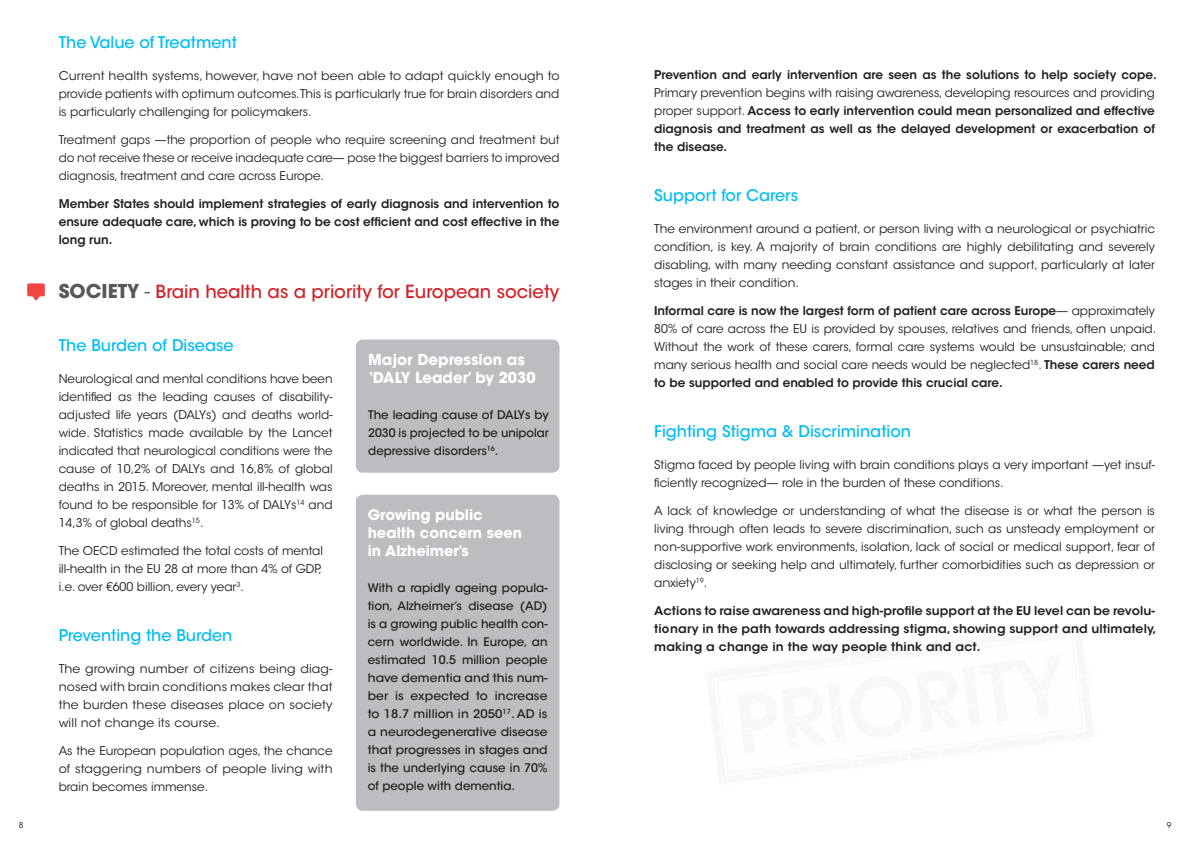
<style>
.page{position:relative;width:1191px;height:842px;background:#fff}
.page>*{position:absolute;margin:0;border:0;box-sizing:border-box;transform-origin:0 0}
.t1{font:500 18px "ITC Avant Garde Std";color:#d1232a}
.t2{font:500 16px "ITC Avant Garde Std";color:#01bdf2}
.t3{font:700 15px/18px "ITC Avant Garde Std";color:#fff}
.t4{font:700 14.5px/18px "ITC Avant Garde Std";color:#fff}
.t5{font:12px/18px "ITC Avant Garde Std";color:#231f20;text-align:justify}
.t6{font:600 12px/18px "ITC Avant Garde Std";color:#231f20;text-align:justify}
.t7{font:12px/18px "ITC Avant Garde Std";color:#231f20;text-align:justify;scale:1.04 1}
.t8{font:600 12px/18px "ITC Avant Garde Std";color:#231f20;scale:1.04 1}
.t9{font:500 11.8px/18px "ITC Avant Garde Std";color:#231f20;text-align:justify}
.t10{font:8px "ITC Avant Garde Std";color:#231f20}
.s1{font-weight:700;font-size:19px;color:#57585a}
.s2{font-weight:400;font-size:19px;color:#57585a}
.s3{font-weight:400}
.s4{font-weight:600}
</style>
<div class="page">
<svg style="left:27px;top:283px;width:18px;height:18px"></svg>
<div style="left:356px;top:339px;width:203px;height:134px;background:#bcbdc0;border-radius:7px"></div>
<div style="left:356px;top:495px;width:203px;height:316px;background:#bcbdc0;border-radius:7px"></div>
<h2 class="t2" style="left:59px;top:32px;width:180px">The Value of Treatment</h2>
<p class="t7" style="left:59px;top:67px;width:483px">Current health systems, however, have not been able to adapt quickly enough to provide patients with optimum outcomes.This is particularly true for brain disorders and is particularly challenging for policymakers.</p>
<p class="t5" style="left:59px;top:131px;width:502px">Treatment gaps —the proportion of people who require screening and treatment but do not receive these or receive inadequate care— pose the biggest barriers to improved diagnosis, treatment and care across Europe.</p>
<p class="t6" style="left:59px;top:194px;width:502px">Member States should implement strategies of early diagnosis and intervention to ensure adequate care, which is proving to be cost efficient and cost effective in the long run.</p>
<h1 class="t1" style="left:59px;top:280px;width:502px"><span class="s1">SOCIETY</span> <span class="s2">-</span> Brain health as a priority for European society</h1>
<h2 class="t2" style="left:59px;top:335px;width:176px">The Burden of Disease</h2>
<p class="t5" style="left:59px;top:370px;width:275px">Neurological and mental conditions have been identified as the leading causes of disability&shy;adjusted life years (DALYs) and deaths world&shy;wide. Statistics made available by the Lancet indicated that neurological conditions were the cause of 10,2% of DALYs and 16,8% of global deaths in 2015. Moreover, mental ill-health was found to be responsible for 13% of DALYs<sup>14</sup> and 14,3% of global deaths<sup>15</sup>.</p>
<p class="t5" style="left:59px;top:542px;width:266px">The OECD estimated the total costs of mental ill-health in the EU 28 at more than 4% of GDP, i.e. over €600 billion, every year<sup>3</sup>.</p>
<h2 class="t2" style="left:59px;top:625px;width:175px">Preventing the Burden</h2>
<p class="t7" style="left:59px;top:660px;width:265px">The growing number of citizens being diag&shy;nosed with brain conditions makes clear that the burden these diseases place on society will not change its course.</p>
<p class="t5" style="left:59px;top:742px;width:275px">As the European population ages, the chance of staggering numbers of people living with brain becomes immense.</p>
<p class="t3" style="left:368px;top:350px;width:169px">Major Depression as ‘DALY Leader’ by 2030</p>
<p class="t9" style="left:368px;top:405px;width:182px">The leading cause of DALYs by 2030 is projected to be unipolar depressive disorders<sup>16</sup>.</p>
<p class="t4" style="left:368px;top:506px;width:156px">Growing public health concern seen in Alzheimer’s</p>
<p class="t9" style="left:368px;top:579px;width:181px">With a rapidly ageing popula&shy;tion, Alzheimer’s disease (AD) is a growing public health con&shy;cern worldwide. In Europe, an estimated 10.5 million people have dementia and this num&shy;ber is expected to increase to 18.7 million in 2050<sup>17</sup>. AD is a neurodegenerative disease that progresses in stages and is the underlying cause in 70% of people with dementia.</p>
<p class="t6" style="left:654px;top:66px;width:504px">Prevention and early intervention are seen as the solutions to help society cope.</p>
<p class="t6" style="left:654px;top:84px;width:502px"><span class="s3">Primary prevention begins with raising awareness, developing resources and providing proper support.</span> Access to early intervention could mean personalized and effective diagnosis and treatment as well as the delayed development or exacerbation of the disease.</p>
<h2 class="t2" style="left:654px;top:185px;width:145px">Support for Carers</h2>
<p class="t5" style="left:654px;top:220px;width:502px">The environment around a patient, or person living with a neurological or psychiatric condition, is key. A majority of brain conditions are highly debilitating and severely disabling, with many needing constant assistance and support, particularly at later stages in their condition.</p>
<p class="t5" style="left:654px;top:302px;width:503px"><span class="s4">Informal care is now the largest form of patient care across Europe</span>— approximately 80% of care across the EU is provided by spouses, relatives and friends, often unpaid.<br>Without the work of these carers, formal care systems would be unsustainable; and many serious health and social care needs would be neglected<sup>18</sup>. <span class="s4">These carers need to be supported and enabled to provide this crucial care.</span></p>
<h2 class="t2" style="left:654px;top:421px;width:258px">Fighting Stigma &amp; Discrimination</h2>
<p class="t5" style="left:654px;top:456px;width:502px">Stigma faced by people living with brain conditions plays a very important —yet insuf&shy;ficiently recognized— role in the burden of these conditions.</p>
<p class="t5" style="left:654px;top:502px;width:502px">A lack of knowledge or understanding of what the disease is or what the person is living through often leads to severe discrimination, such as unsteady employment or non-supportive work environments, isolation, lack of social or medical support, fear of disclosing or seeking help and ultimately, further comorbidities such as depression or anxiety<sup>19</sup>.</p>
<p class="t8" style="left:654px;top:602px;width:485px">Actions to raise awareness and high-profile support at the EU level can be revolu&shy;tionary in the path towards addressing stigma, showing support and ultimately, making a change in the way people think and act.</p>
<p class="t10" style="left:19px;top:820px;width:6px">8</p>
<p class="t10" style="left:1166px;top:820px;width:6px">9</p>
</div>
